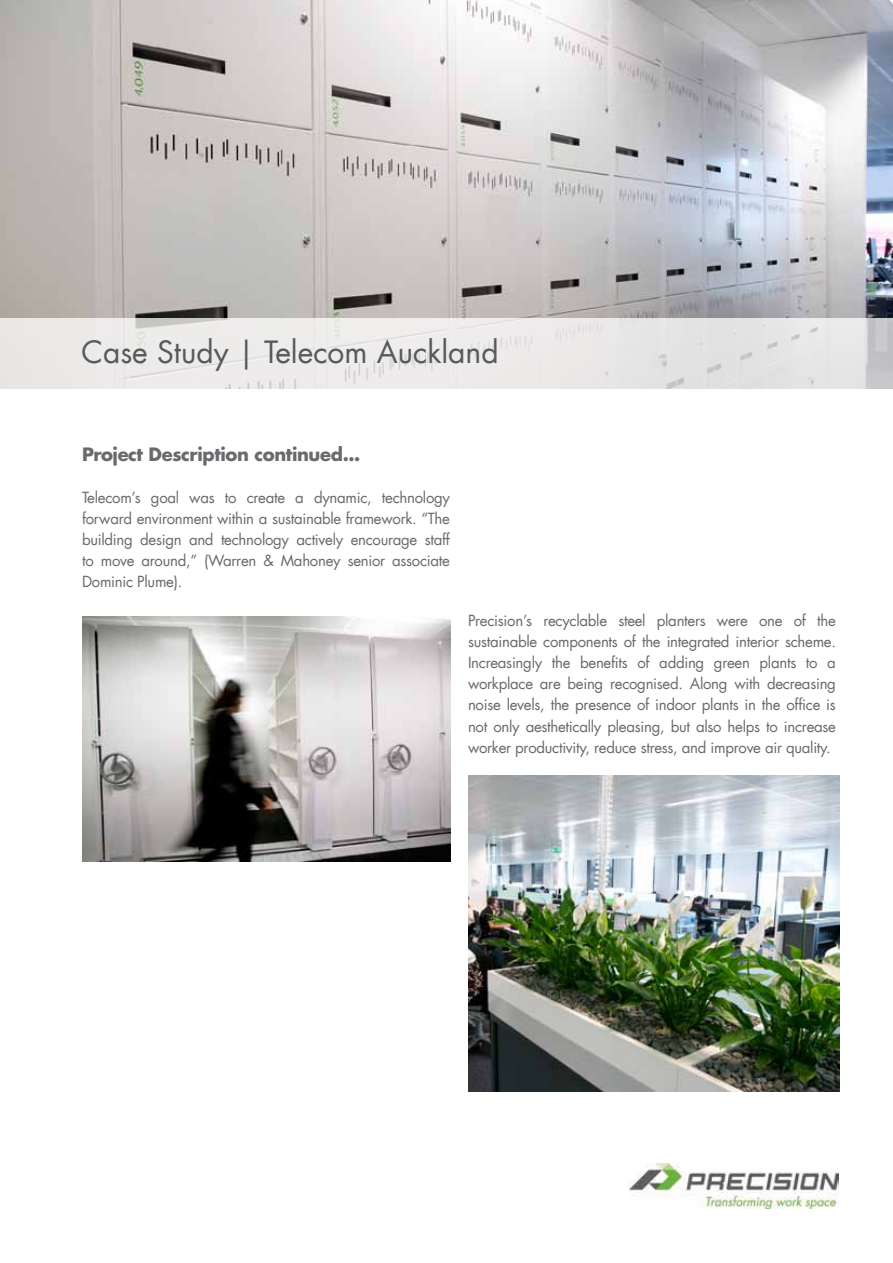
<style>
.page{position:relative;width:893px;height:1263px;background:#fff}
.page>*{position:absolute;margin:0;border:0;box-sizing:border-box;transform-origin:0 0}
.t1{font:30px "Futura LT";color:#58595b}
.t2{font:700 18px "Futura LT";letter-spacing:-.02em;color:#696a6d}
.t3{font:15px/21px "Futura LT";letter-spacing:-.02em;color:#696a6d;text-align:justify}
</style>
<div class="page">
<img style="left:0;top:0;width:893px;height:318px">
<div style="left:0;top:318px;width:893px;height:70px;background:#eaeae9"></div>
<img style="left:629px;top:1163px;width:210px;height:46px">
<img style="left:83px;top:617px;width:367px;height:245px">
<img style="left:468px;top:776px;width:372px;height:315px">
<h1 class="t1" style="left:82px;top:333px;width:419px">Case Study | Telecom Auckland</h1>
<p class="t2" style="left:82px;top:442px;width:280px">Project Description continued...</p>
<p class="t3" style="left:82px;top:487px;width:369px">Telecom’s goal was to create a dynamic, technology forward environment within a sustainable framework. “The building design and technology actively encourage staff to move around,” (Warren &amp; Mahoney senior associate Dominic Plume).</p>
<p class="t3" style="left:468px;top:611px;width:369px">Precision’s recyclable steel planters were one of the sustainable components of the integrated interior scheme.<br>Increasingly the benefits of adding green plants to a workplace are being recognised. Along with decreasing noise levels, the presence of indoor plants in the office is not only aesthetically pleasing, but also helps to increase worker productivity, reduce stress, and improve air quality.</p>
</div>
